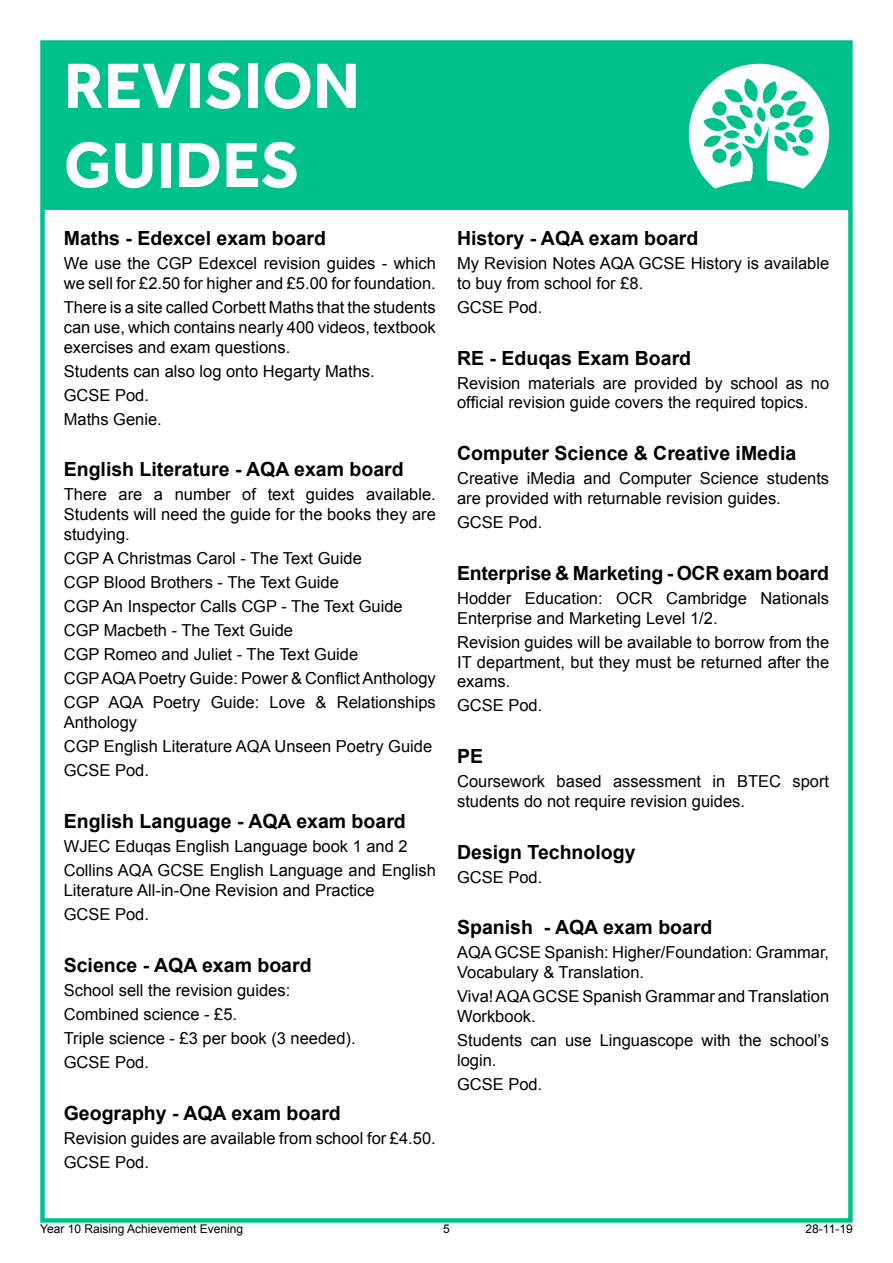
<style>
.page{position:relative;width:893px;height:1263px;background:#fff}
.page>*{position:absolute;margin:0;border:0;box-sizing:border-box;transform-origin:0 0}
.Heading{font:700 66px/79.2px "Effra";color:#fff}
.t1{font:700 19.5px "Arial";color:#000}
.t2{font:16.5px/19.8px "Arial";color:#000}
.t3{font:12px "Arial";color:#000}
</style>
<div class="page">
<div style="left:43px;top:43px;width:807px;height:166px;background:#00c18b"></div>
<div style="left:40px;top:40px;width:813px;height:1183px;border:4px solid #00c18b"></div>
<svg style="left:689px;top:64px;width:140px;height:125px"></svg>
<p class="Heading" style="left:64px;top:45px;width:298px">REVISION<br>GUIDES</p>
<p class="t1" style="left:64px;top:224px;width:264px">Maths - Edexcel exam board</p>
<p class="t2" style="left:64px;top:253px;width:374px">We use the CGP Edexcel revision guides - which we sell for £2.50 for higher and £5.00 for foundation.</p>
<p class="t2" style="left:64px;top:297px;width:374px;text-align:justify">There is a site called Corbett Maths that the students can use, which contains nearly 400 videos, textbook exercises and exam questions.</p>
<p class="t2" style="left:64px;top:361px;width:312px">Students can also log onto Hegarty Maths.</p>
<p class="t2" style="left:64px;top:385px;width:87px">GCSE Pod.</p>
<p class="t2" style="left:64px;top:409px;width:100px">Maths Genie.</p>
<p class="t1" style="left:64px;top:456px;width:341px">English Literature - AQA exam board</p>
<p class="t2" style="left:64px;top:485px;width:374px;text-align:justify">There are a number of text guides available.<br>Students will need the guide for the books they are studying.</p>
<p class="t2" style="left:64px;top:548px;width:300px">CGP A Christmas Carol - The Text Guide</p>
<p class="t2" style="left:64px;top:572px;width:277px">CGP Blood Brothers - The Text Guide</p>
<p class="t2" style="left:64px;top:596px;width:341px">CGP An Inspector Calls CGP - The Text Guide</p>
<p class="t2" style="left:64px;top:620px;width:231px">CGP Macbeth - The Text Guide</p>
<p class="t2" style="left:64px;top:644px;width:296px">CGP Romeo and Juliet - The Text Guide</p>
<p class="t2" style="left:64px;top:669px;width:374px">CGP AQA Poetry Guide: Power &amp; Conflict Anthology</p>
<p class="t2" style="left:64px;top:693px;width:374px">CGP AQA Poetry Guide: Love &amp; Relationships<br>Anthology</p>
<p class="t2" style="left:64px;top:736px;width:370px">CGP English Literature AQA Unseen Poetry Guide</p>
<p class="t2" style="left:64px;top:760px;width:87px">GCSE Pod.</p>
<p class="t1" style="left:64px;top:807px;width:344px">English Language - AQA exam board</p>
<p class="t2" style="left:64px;top:836px;width:345px">WJEC Eduqas English Language book 1 and 2</p>
<p class="t2" style="left:64px;top:860px;width:374px">Collins AQA GCSE English Language and English<br>Literature All-in-One Revision and Practice</p>
<p class="t2" style="left:64px;top:904px;width:87px">GCSE Pod.</p>
<p class="t1" style="left:64px;top:951px;width:249px">Science - AQA exam board</p>
<p class="t2" style="left:64px;top:980px;width:228px">School sell the revision guides:</p>
<p class="t2" style="left:64px;top:1004px;width:175px">Combined science - £5.</p>
<p class="t2" style="left:64px;top:1028px;width:293px">Triple science - £3 per book (3 needed).</p>
<p class="t2" style="left:64px;top:1052px;width:87px">GCSE Pod.</p>
<p class="t1" style="left:64px;top:1099px;width:279px">Geography - AQA exam board</p>
<p class="t2" style="left:64px;top:1128px;width:374px">Revision guides are available from school for £4.50.</p>
<p class="t2" style="left:64px;top:1152px;width:87px">GCSE Pod.</p>
<p class="t1" style="left:457px;top:224px;width:243px">History - AQA exam board</p>
<p class="t2" style="left:457px;top:253px;width:374px">My Revision Notes AQA GCSE History is available to buy from school for £8.</p>
<p class="t2" style="left:457px;top:297px;width:87px">GCSE Pod.</p>
<p class="t1" style="left:457px;top:344px;width:236px">RE - Eduqas Exam Board</p>
<p class="t2" style="left:457px;top:373px;width:374px">Revision materials are provided by school as no official revision guide covers the required topics.</p>
<p class="t1" style="left:457px;top:440px;width:341px">Computer Science &amp; Creative iMedia</p>
<p class="t2" style="left:457px;top:468px;width:374px">Creative iMedia and Computer Science students are provided with returnable revision guides.</p>
<p class="t2" style="left:457px;top:512px;width:87px">GCSE Pod.</p>
<p class="t1" style="left:457px;top:559px;width:374px">Enterprise &amp; Marketing - OCR exam board</p>
<p class="t2" style="left:457px;top:588px;width:374px">Hodder Education: OCR Cambridge Nationals<br>Enterprise and Marketing Level 1/2.</p>
<p class="t2" style="left:457px;top:632px;width:374px;text-align:justify">Revision guides will be available to borrow from the IT department, but they must be returned after the exams.</p>
<p class="t2" style="left:457px;top:696px;width:87px">GCSE Pod.</p>
<p class="t1" style="left:457px;top:742px;width:28px">PE</p>
<p class="t2" style="left:457px;top:771px;width:374px">Coursework based assessment in BTEC sport students do not require revision guides.</p>
<p class="t1" style="left:457px;top:838px;width:180px">Design Technology</p>
<p class="t2" style="left:457px;top:867px;width:87px">GCSE Pod.</p>
<p class="t1" style="left:457px;top:914px;width:257px">Spanish - AQA exam board</p>
<p class="t2" style="left:457px;top:943px;width:374px">AQA GCSE Spanish: Higher/Foundation: Grammar,<br>Vocabulary &amp; Translation.</p>
<p class="t2" style="left:457px;top:986px;width:374px">Viva! AQA GCSE Spanish Grammar and Translation<br>Workbook.</p>
<p class="t2" style="left:457px;top:1030px;width:374px">Students can use Linguascope with the school’s login.</p>
<p class="t2" style="left:457px;top:1074px;width:87px">GCSE Pod.</p>
<p class="t3" style="left:40px;top:1221px;width:205px">Year 10 Raising Achievement Evening</p>
<p class="t3" style="left:443px;top:1221px;width:8px">5</p>
<p class="t3" style="left:805px;top:1221px;width:49px">28-11-19</p>
</div>
